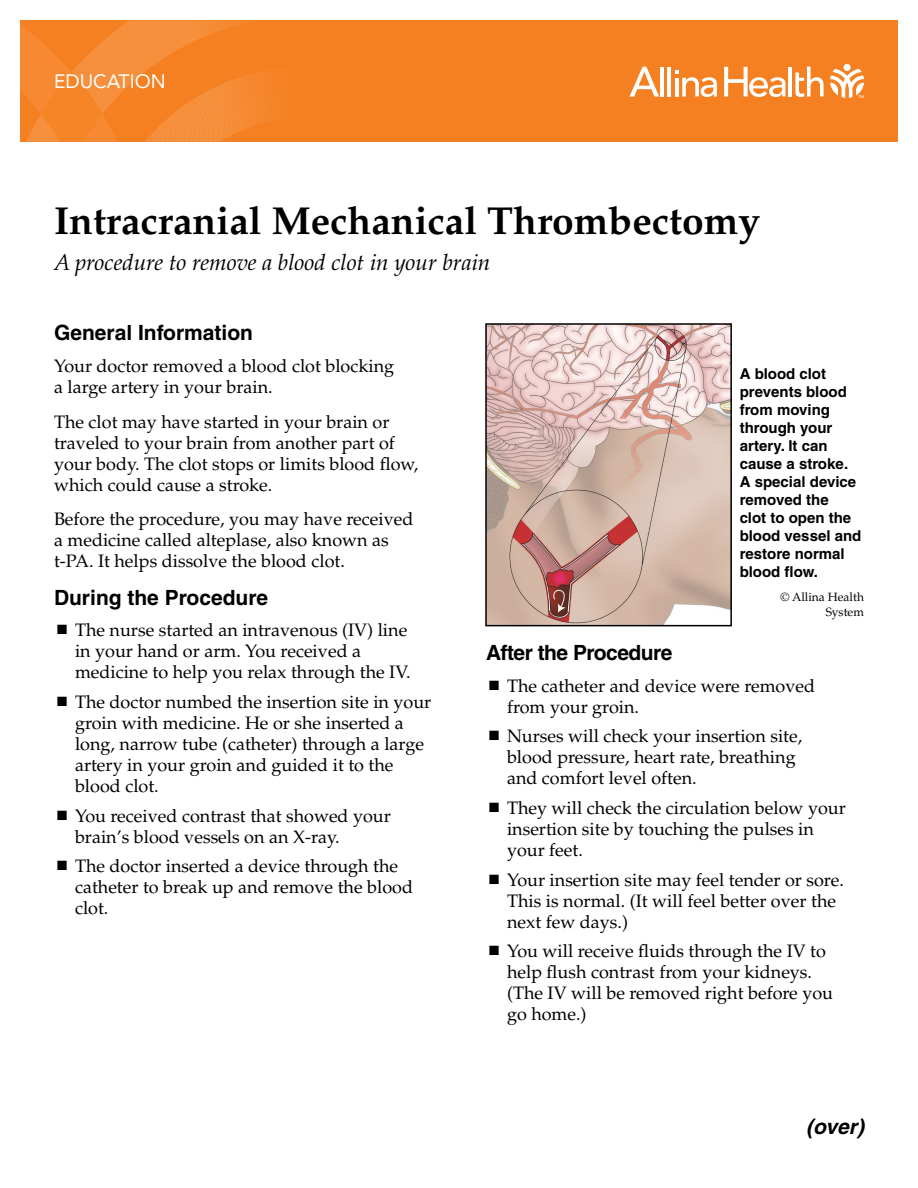
<style>
.page{position:relative;width:918px;height:1188px;background:#fff}
.page>*{position:absolute;margin:0;border:0;box-sizing:border-box;transform-origin:0 0}
.t1{font:700 39px "Palatino";color:#000}
.t2{font:italic 22.5px "Palatino";color:#000}
.t3{font:700 21px "Helvetica";color:#000}
.t4{font:700 21px "Helvetica";letter-spacing:-.025em;color:#000}
.t5{font:italic 700 21px "Helvetica";color:#000}
.t6{font:19.2px "Avenir LT Std";color:#fff}
.t7{font:18px/21px "Palatino";color:#000}
.t8{font:700 15px/18px "Helvetica";color:#000}
.t9{font:12px/15px "Palatino";color:#000;text-align:right}
</style>
<div class="page">
<div style="left:20px;top:20px;width:878px;height:122px;background:#f58021"></div>
<svg style="left:20px;top:20px;width:251px;height:122px"></svg>
<svg style="left:830px;top:69px;width:34px;height:29px"></svg>
<div style="left:844px;top:64px;width:7px;height:7px;background:#fff;border-radius:50%"></div>
<hr style="left:660px;top:67px;width:4px;height:30px;background:#fff">
<hr style="left:667px;top:67px;width:4px;height:30px;background:#fff">
<hr style="left:789px;top:67px;width:3px;height:30px;background:#fff">
<svg style="left:795px;top:67px;width:29px;height:30px"></svg>
<svg style="left:675px;top:71px;width:42px;height:26px"></svg>
<svg style="left:629px;top:67px;width:30px;height:30px"></svg>
<svg style="left:724px;top:67px;width:62px;height:30px"></svg>
<img style="left:488px;top:326px;width:241px;height:297px">
<div style="left:485px;top:323px;width:247px;height:303px;border:2px solid #000"></div>
<p class="t6" style="left:54px;top:70px;width:113px">EDUCATION</p>
<h1 class="t1" style="left:54px;top:198px;width:708px">Intracranial Mechanical Thrombectomy</h1>
<p class="t2" style="left:54px;top:249px;width:438px">A procedure to remove a blood clot in your brain</p>
<p class="t3" style="left:54px;top:320px;width:201px">General Information</p>
<p class="t7" style="left:54px;top:356px;width:342px">Your doctor removed a blood clot blocking a large artery in your brain.</p>
<p class="t7" style="left:54px;top:411px;width:366px">The clot may have started in your brain or traveled to your brain from another part of your body. The clot stops or limits blood flow, which could cause a stroke.</p>
<p class="t7" style="left:54px;top:509px;width:361px">Before the procedure, you may have received a medicine called alteplase, also known as t-PA. It helps dissolve the blood clot.</p>
<p class="t3" style="left:54px;top:584px;width:216px">During the Procedure</p>
<p class="t7" style="left:75px;top:620px;width:337px">The nurse started an intravenous (IV) line in your hand or arm. You received a medicine to help you relax through the IV.</p>
<p class="t7" style="left:75px;top:692px;width:358px">The doctor numbed the insertion site in your groin with medicine. He or she inserted a long, narrow tube (catheter) through a large artery in your groin and guided it to the blood clot.</p>
<p class="t7" style="left:75px;top:805px;width:317px">You received contrast that showed your brain’s blood vessels on an X-ray.</p>
<p class="t7" style="left:75px;top:856px;width:340px">The doctor inserted a device through the catheter to break up and remove the blood clot.</p>
<p class="t8" style="left:740px;top:365px;width:123px">A blood clot prevents blood from moving through your artery. It can cause a stroke.<br>A special device removed the<br>clot to open the blood vessel and restore normal blood flow.</p>
<p class="t9" style="left:781px;top:590px;width:85px">© Allina Health<br>System</p>
<p class="t4" style="left:486px;top:640px;width:188px">After the Procedure</p>
<p class="t7" style="left:507px;top:675px;width:310px">The catheter and device were removed from your groin.</p>
<p class="t7" style="left:507px;top:726px;width:297px">Nurses will check your insertion site, blood pressure, heart rate, breathing and comfort level often.</p>
<p class="t7" style="left:507px;top:798px;width:340px">They will check the circulation below your insertion site by touching the pulses in your feet.</p>
<p class="t7" style="left:507px;top:869px;width:338px">Your insertion site may feel tender or sore.<br>This is normal. (It will feel better over the next few days.)</p>
<p class="t7" style="left:507px;top:941px;width:328px">You will receive fluids through the IV to help flush contrast from your kidneys. (The IV will be removed right before you go home.)</p>
<p class="t5" style="left:806px;top:1114px;width:59px">(over)</p>
</div>
